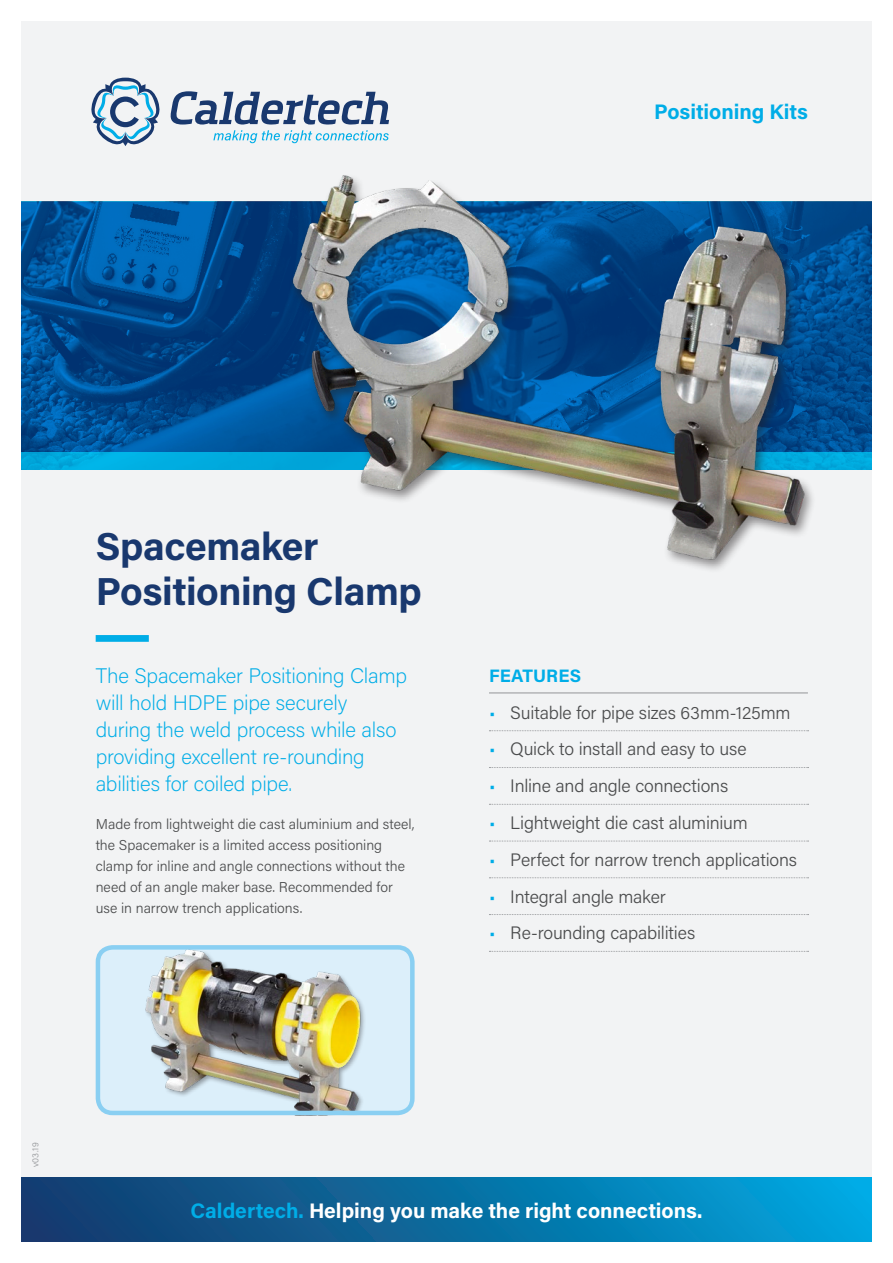
<style>
.page{position:relative;width:893px;height:1263px;background:#fff}
.page>*{position:absolute;margin:0;border:0;box-sizing:border-box;transform-origin:0 0}
.TITLES_26_30_12mm{font:700 39px/45px "Acumin Pro";letter-spacing:-.01em;color:#19386e}
.INTRO_COPY_14_18_4{font:200 21px/27px "Acumin Pro";letter-spacing:-.01em;color:#00ade7}
.t1{font:700 21px "Acumin Pro";color:#fff}
.CATEGORY_14_Auto{font:700 21px "Acumin Pro";letter-spacing:-.005em;color:#00ade7}
.BULLETS_12_16_3mm{font:300 18px "Acumin Pro";letter-spacing:-.01em;color:#4b4c4d}
.SUB_TITLES_12_Auto{font:700 18px "Acumin Pro";letter-spacing:.005em;color:#00ade7}
.BODY_9_5_14_3mm{font:300 14.25px/21px "Acumin Pro";color:#4b4c4d}
.t2{font:300 9px "Acumin Pro";color:#939598}
.s1{color:#00ade7}
</style>
<div class="page">
<div style="left:21px;top:21px;width:851px;height:1157px;background:#f2f3f4"></div>
<div style="left:21px;top:1178px;width:851px;height:64px;background:linear-gradient(to right,#153668,#00a6de)"></div>
<svg style="left:169px;top:91px;width:220px;height:52px"></svg>
<svg style="left:91px;top:78px;width:69px;height:68px"></svg>
<img style="left:21px;top:202px;width:851px;height:251px">
<div style="left:21px;top:453px;width:851px;height:17px;background:#00acdf"></div>
<div style="left:96px;top:635px;width:53px;height:7px;background:#00ade7"></div>
<hr style="left:489px;top:692px;width:319px;height:1px;background:#939598">
<svg style="left:489px;top:730px;width:319px;height:1px"></svg>
<svg style="left:489px;top:767px;width:319px;height:1px"></svg>
<svg style="left:489px;top:804px;width:319px;height:1px"></svg>
<svg style="left:489px;top:841px;width:319px;height:1px"></svg>
<svg style="left:489px;top:877px;width:319px;height:1px"></svg>
<svg style="left:489px;top:914px;width:319px;height:1px"></svg>
<svg style="left:489px;top:951px;width:319px;height:1px"></svg>
<img style="left:281px;top:141px;width:580px;height:425px">
<div style="left:98px;top:947px;width:314px;height:166px;background:#dceffa;border-radius:15px"></div>
<img style="left:145px;top:950px;width:220px;height:160px">
<div style="left:96px;top:945px;width:319px;height:170px;border:4px solid #8acff2;border-radius:15px"></div>
<p class="CATEGORY_14_Auto" style="left:654px;top:97px;width:155px">Positioning Kits</p>
<p class="TITLES_26_30_12mm" style="left:96px;top:522px;width:328px">Spacemaker<br>Positioning Clamp</p>
<p class="INTRO_COPY_14_18_4" style="left:96px;top:662px;width:313px">The Spacemaker Positioning Clamp will hold HDPE pipe securely during the weld process while also providing excellent re-rounding abilities for coiled pipe.</p>
<p class="BODY_9_5_14_3mm" style="left:96px;top:813px;width:320px">Made from lightweight die cast aluminium and steel, the Spacemaker is a limited access positioning clamp for inline and angle connections without the need of an angle maker base. Recommended for use in narrow trench applications.</p>
<p class="SUB_TITLES_12_Auto" style="left:489px;top:663px;width:94px">FEATURES</p>
<p class="BULLETS_12_16_3mm" style="left:489px;top:700px;width:303px"><span class="s1">•</span> Suitable for pipe sizes 63mm-125mm</p>
<p class="BULLETS_12_16_3mm" style="left:489px;top:737px;width:259px"><span class="s1">•</span> Quick to install and easy to use</p>
<p class="BULLETS_12_16_3mm" style="left:489px;top:773px;width:241px"><span class="s1">•</span> Inline and angle connections</p>
<p class="BULLETS_12_16_3mm" style="left:489px;top:810px;width:260px"><span class="s1">•</span> Lightweight die cast aluminium</p>
<p class="BULLETS_12_16_3mm" style="left:489px;top:847px;width:310px"><span class="s1">•</span> Perfect for narrow trench applications</p>
<p class="BULLETS_12_16_3mm" style="left:489px;top:884px;width:178px"><span class="s1">•</span> Integral angle maker</p>
<p class="BULLETS_12_16_3mm" style="left:489px;top:920px;width:208px"><span class="s1">•</span> Re-rounding capabilities</p>
<p class="t2" style="left:29px;top:1167px;width:26px;rotate:-90deg">v03.19</p>
<h2 class="t1" style="left:190px;top:1195px;width:513px"><span class="s1">Caldertech.</span> Helping you make the right connections.</h2>
</div>
